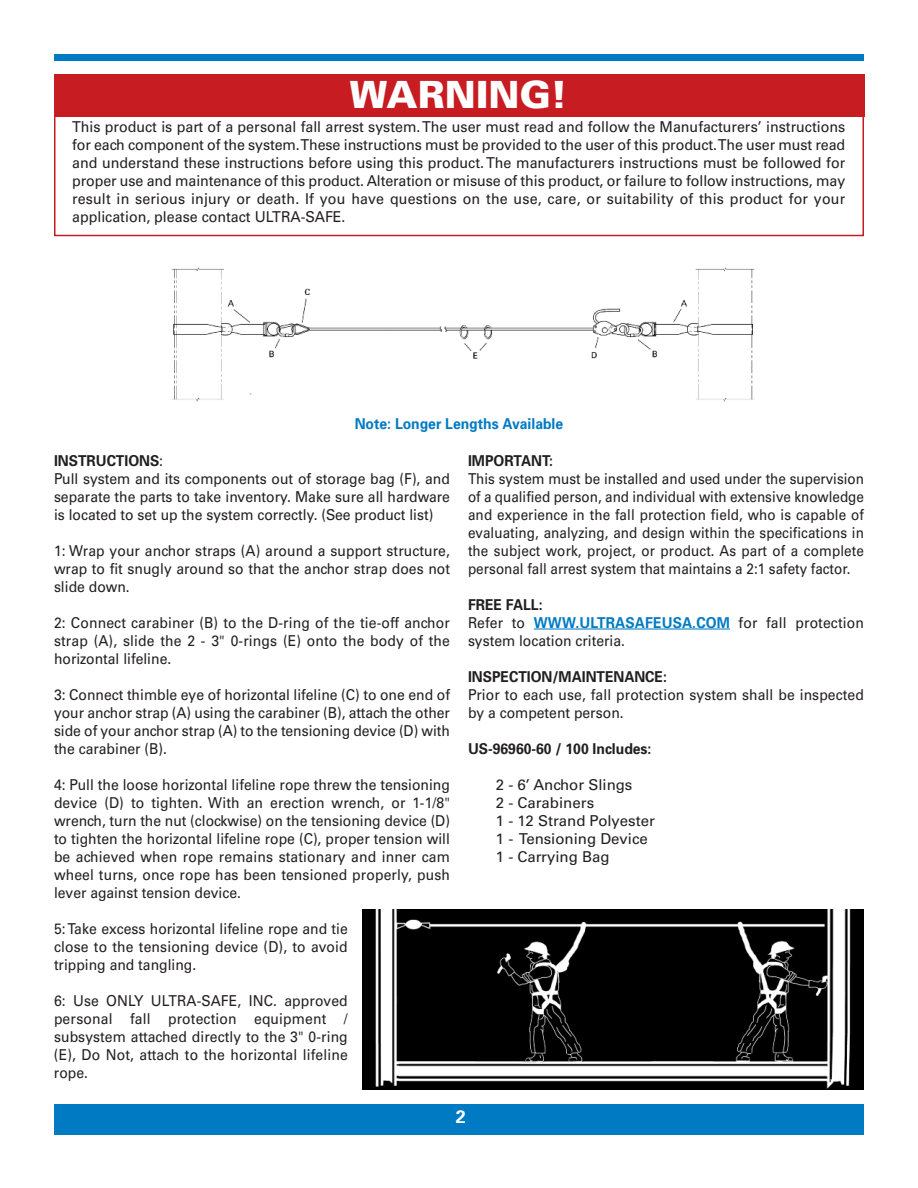
<style>
.page{position:relative;width:918px;height:1188px;background:#fff}
.page>*{position:absolute;margin:0;border:0;box-sizing:border-box;transform-origin:0 0}
.t1{font:900 37.5px "Univers";color:#fff}
.t2{font:700 18px "Univers";color:#fff}
.t3{font:15px/18px "Univers";color:#231f20;text-align:justify;scale:.93 1}
.t4{font:15px/18px "Univers";color:#231f20;text-align:justify;scale:.95 1}
.t5{font:15px/18px "Univers";color:#231f20;text-align:justify;scale:.9 1}
.t6{font:15px/18px "Univers";color:#231f20}
.t7{font:700 15px "Univers";color:#231f20;scale:.93 1}
.t8{font:700 15px "Univers";color:#007bc3;scale:.93 1}
.s1{font-weight:700}
.s2{font-weight:700;color:#007bc3}
</style>
<div class="page">
<div style="left:54px;top:54px;width:810px;height:6px;background:#007bc3"></div>
<div style="left:54px;top:1104px;width:810px;height:30px;background:#007bc3"></div>
<img style="left:171px;top:267px;width:584px;height:135px">
<hr style="left:534px;top:629px;width:196px;height:1px;background:#007bc3">
<img style="left:363px;top:910px;width:501px;height:180px">
<div style="left:54px;top:77px;width:810px;height:159px;border:2px solid #c71c22"></div>
<div style="left:54px;top:74px;width:810px;height:42px;background:#c71c22"></div>
<h1 class="t1" style="left:350px;top:81px;width:219px">WARNING!</h1>
<p class="t4" style="left:72px;top:119px;width:815px">This product is part of a personal fall arrest system.The user must read and follow the Manufacturers’ instructions for each component of the system.These instructions must be provided to the user of this product.The user must read and understand these instructions before using this product.The manufacturers instructions must be followed for proper use and maintenance of this product. Alteration or misuse of this product, or failure to follow instructions, may result in serious injury or death. If you have questions on the use, care, or suitability of this product for your application, please contact ULTRA-SAFE.</p>
<p class="t8" style="left:355px;top:418px;width:226px">Note: Longer Lengths Available</p>
<p class="t3" style="left:54px;top:453px;width:427px;text-align:left"><span class="s1">INSTRUCTIONS</span>:<br>Pull system and its components out of storage bag (F), and separate the parts to take inventory. Make sure all hardware is located to set up the system correctly. (See product list)</p>
<p class="t3" style="left:54px;top:543px;width:427px">1: Wrap your anchor straps (A) around a support structure, wrap to fit snugly around so that the anchor strap does not slide down.</p>
<p class="t3" style="left:54px;top:615px;width:427px">2: Connect carabiner (B) to the D-ring of the tie-off anchor strap (A), slide the 2 - 3" 0-rings (E) onto the body of the horizontal lifeline.</p>
<p class="t3" style="left:54px;top:687px;width:427px">3: Connect thimble eye of horizontal lifeline (C) to one end of your anchor strap (A) using the carabiner (B), attach the other side of your anchor strap (A) to the tensioning device (D) with the carabiner (B).</p>
<p class="t3" style="left:54px;top:777px;width:427px">4: Pull the loose horizontal lifeline rope threw the tensioning device (D) to tighten. With an erection wrench, or 1-1/8" wrench, turn the nut (clockwise) on the tensioning device (D) to tighten the horizontal lifeline rope (C), proper tension will be achieved when rope remains stationary and inner cam wheel turns, once rope has been tensioned properly, push lever against tension device.</p>
<p class="t3" style="left:54px;top:921px;width:317px">5:Take excess horizontal lifeline rope and tie close to the tensioning device (D), to avoid tripping and tangling.</p>
<p class="t3" style="left:54px;top:993px;width:317px">6: Use ONLY ULTRA-SAFE, INC. approved personal fall protection equipment / subsystem attached directly to the 3" 0-ring (E), Do Not, attach to the horizontal lifeline rope.</p>
<p class="t7" style="left:468px;top:455px;width:93px">IMPORTANT:</p>
<p class="t5" style="left:468px;top:471px;width:442px">This system must be installed and used under the supervision of a qualified person, and individual with extensive knowledge and experience in the fall protection field, who is capable of evaluating, analyzing, and design within the specifications in the subject work, project, or product. As part of a complete personal fall arrest system that maintains a 2:1 safety factor.</p>
<p class="t3" style="left:468px;top:597px;width:427px;text-align:left"><span class="s1">FREE FALL:<br></span>Refer to <span class="s2">WWW.ULTRASAFEUSA.COM</span> for fall protection system location criteria.</p>
<p class="t7" style="left:468px;top:671px;width:215px">INSPECTION/MAINTENANCE:</p>
<p class="t3" style="left:468px;top:687px;width:427px">Prior to each use, fall protection system shall be inspected by a competent person.</p>
<p class="t7" style="left:468px;top:743px;width:199px">US-96960-60 / 100 Includes:</p>
<p class="t6" style="left:496px;top:777px;width:161px">2 - 6’ Anchor Slings<br>2 - Carabiners<br>1 - 12 Strand Polyester<br>1 - Tensioning Device<br>1 - Carrying Bag</p>
<p class="t2" style="left:456px;top:1110px;width:12px">2</p>
</div>
